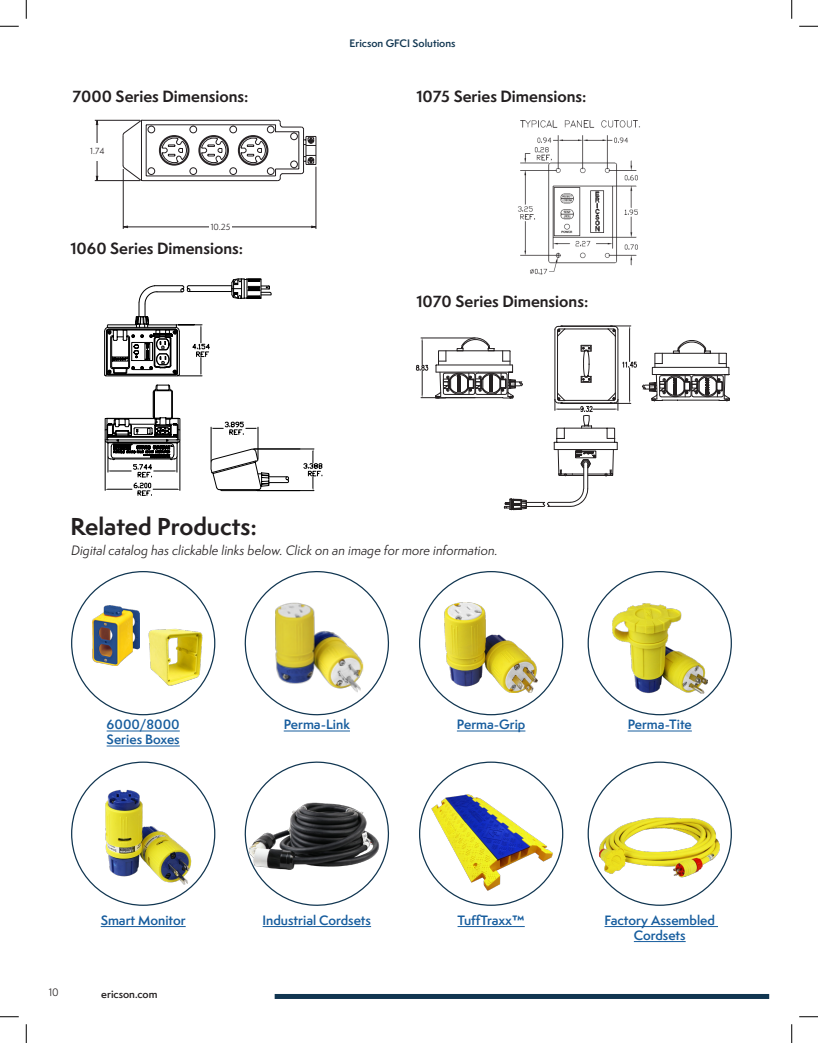
<style>
.page{position:relative;width:818px;height:1043px;background:#fff}
.page>*{position:absolute;margin:0;border:0;box-sizing:border-box;transform-origin:0 0}
.t1{font:700 22.5px "Semplicita Pro";color:#231f20}
.t2{font:700 15px "Semplicita Pro";color:#231f20}
.t3{font:600 12.5px/15px "Semplicita Pro";color:#175d9e;text-align:center}
.t4{font:italic 12.5px "Semplicita Pro";color:#231f20}
.t5{font:600 10px "Semplicita Pro";color:#113651}
.t6{font:600 10px "Semplicita Pro";color:#231f20}
.t7{font:10px "Semplicita Pro";color:#231f20}
.t8{font:8.25px "Semplicita Pro";color:#241f21}
</style>
<div class="page">
<img style="left:518px;top:120px;width:122px;height:155px">
<svg style="left:94px;top:119px;width:223px;height:110px"></svg>
<div style="left:86px;top:143px;width:23px;height:17px;background:#fff"></div>
<div style="left:208px;top:219px;width:23px;height:17px;background:#fff"></div>
<svg style="left:104px;top:278px;width:218px;height:218px"></svg>
<svg style="left:416px;top:325px;width:314px;height:185px"></svg>
<img style="left:612px;top:603px;width:95px;height:90px">
<img style="left:589px;top:811px;width:142px;height:72px">
<hr style="left:627px;top:730px;width:64px;height:1px;background:#175d9e">
<hr style="left:604px;top:926px;width:114px;height:1px;background:#175d9e">
<hr style="left:633px;top:941px;width:52px;height:1px;background:#175d9e">
<svg style="left:244px;top:571px;width:146px;height:145px"></svg>
<svg style="left:244px;top:761px;width:146px;height:145px"></svg>
<img style="left:72px;top:765px;width:143px;height:128px">
<img style="left:444px;top:603px;width:93px;height:89px">
<img style="left:422px;top:790px;width:140px;height:107px">
<hr style="left:457px;top:730px;width:68px;height:1px;background:#175d9e">
<hr style="left:457px;top:926px;width:67px;height:1px;background:#175d9e">
<hr style="left:107px;top:730px;width:73px;height:1px;background:#175d9e">
<hr style="left:107px;top:745px;width:73px;height:1px;background:#175d9e">
<hr style="left:101px;top:926px;width:85px;height:1px;background:#175d9e">
<hr style="left:284px;top:730px;width:66px;height:1px;background:#175d9e">
<hr style="left:262px;top:926px;width:109px;height:1px;background:#175d9e">
<img style="left:92px;top:605px;width:47px;height:60px">
<img style="left:139px;top:623px;width:72px;height:64px">
<div style="left:275px;top:993px;width:494px;height:5px;background:#113651"></div>
<svg style="left:0;top:25px;width:19px;height:2px"></svg>
<svg style="left:799px;top:25px;width:19px;height:2px"></svg>
<svg style="left:0;top:1016px;width:19px;height:1px"></svg>
<svg style="left:799px;top:1016px;width:19px;height:1px"></svg>
<svg style="left:25px;top:0;width:2px;height:19px"></svg>
<svg style="left:25px;top:1024px;width:2px;height:18px"></svg>
<svg style="left:791px;top:0;width:1px;height:19px"></svg>
<svg style="left:791px;top:1024px;width:1px;height:18px"></svg>
<p class="t2" style="left:72px;top:85px;width:177px">7000 Series Dimensions:</p>
<p class="t8" style="left:90px;top:145px;width:16px">1.74</p>
<p class="t8" style="left:211px;top:221px;width:21px">10.25</p>
<p class="t2" style="left:70px;top:237px;width:174px">1060 Series Dimensions:</p>
<p class="t5" style="left:349px;top:35px;width:107px">Ericson GFCI Solutions</p>
<p class="t2" style="left:416px;top:85px;width:171px">1075 Series Dimensions:</p>
<p class="t2" style="left:416px;top:290px;width:173px">1070 Series Dimensions:</p>
<p class="t1" style="left:70px;top:510px;width:188px">Related Products:</p>
<p class="t4" style="left:71px;top:541px;width:428px">Digital catalog has clickable links below. Click on an image for more information.</p>
<p class="t3" style="left:107px;top:717px;width:75px">6000/8000</p>
<p class="t3" style="left:107px;top:732px;width:75px">Series Boxes</p>
<p class="t3" style="left:101px;top:912px;width:86px">Smart Monitor</p>
<p class="t7" style="left:49px;top:985px;width:12px">10</p>
<p class="t6" style="left:101px;top:986px;width:58px">ericson.com</p>
<p class="t3" style="left:284px;top:717px;width:68px">Perma-Link</p>
<p class="t3" style="left:262px;top:912px;width:110px">Industrial Cordsets</p>
<p class="t3" style="left:457px;top:717px;width:70px">Perma-Grip</p>
<p class="t3" style="left:457px;top:912px;width:69px">TuffTraxx™</p>
<p class="t3" style="left:627px;top:717px;width:66px">Perma-Tite</p>
<p class="t3" style="left:604px;top:912px;width:112px">Factory Assembled<br>Cordsets</p>
</div>
